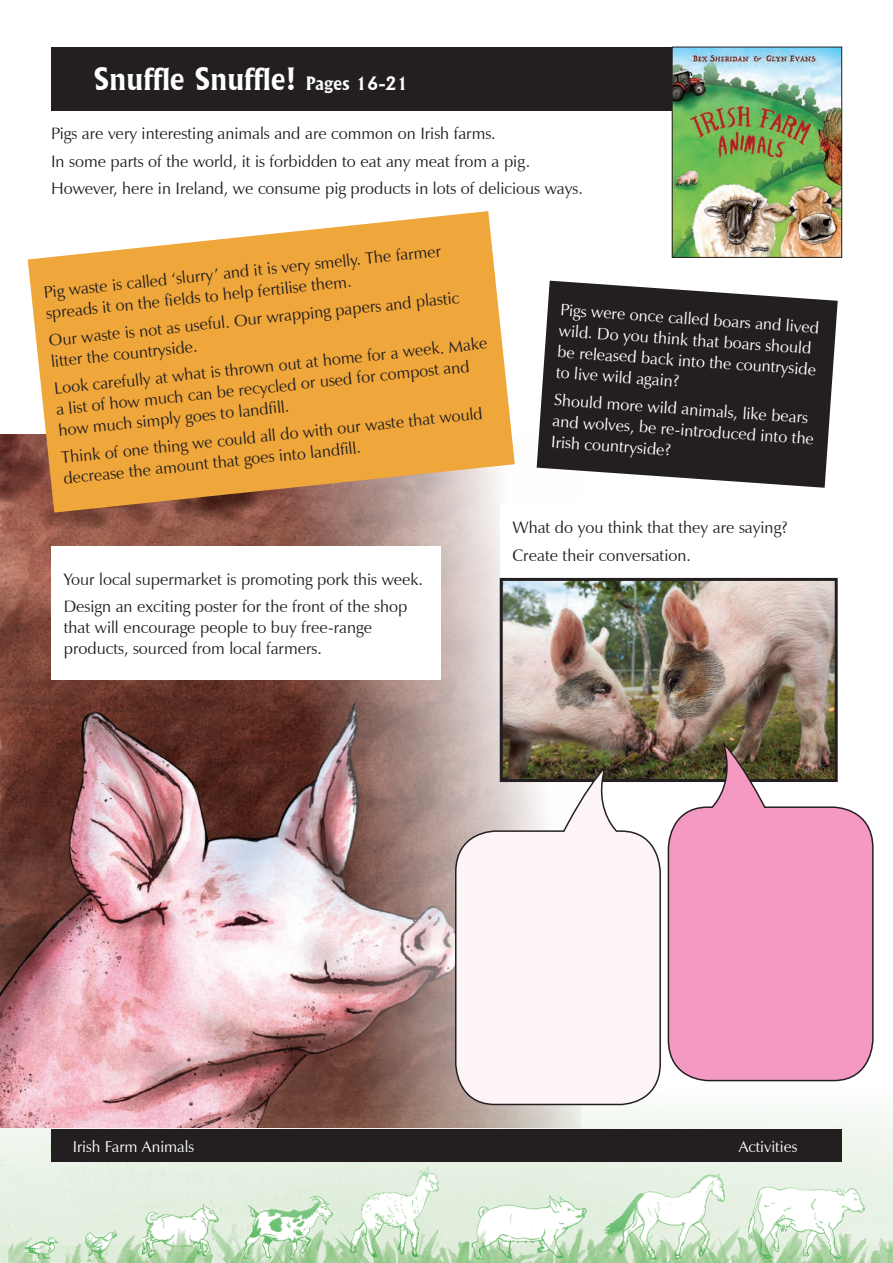
<style>
.page{position:relative;width:893px;height:1263px;background:#fff}
.page>*{position:absolute;margin:0;border:0;box-sizing:border-box;transform-origin:0 0}
.Activity_Name{font:700 30px "Flareserif 821 BT";color:#fff}
.Body_Text_Update{font:16.5px/21px "Zapf Humanist 601 BT";color:#231f20}
.Body_Text_Update-2{font:16.5px/21px "Zapf Humanist 601 BT";color:#fff}
.t1{font:15.75px "Zapf Humanist 601 BT";color:#fff}
.s1{font-size:18px}
</style>
<div class="page">
<img style="left:0;top:1106px;width:893px;height:157px">
<div style="left:51px;top:1129px;width:791px;height:33px;background:#231f20"></div>
<img style="left:0;top:434px;width:580px;height:694px">
<div style="left:51px;top:47px;width:791px;height:64px;background:#231f20"></div>
<img style="left:674px;top:49px;width:166px;height:207px">
<div style="left:672px;top:47px;width:170px;height:211px;border:1px solid #231f20"></div>
<svg style="left:537px;top:281px;width:301px;height:207px;background:#403c3d"></svg>
<svg style="left:28px;top:211px;width:487px;height:302px;background:#eaad55"></svg>
<div style="left:500px;top:503px;width:331px;height:75px;background:#fff"></div>
<div style="left:51px;top:547px;width:389px;height:133px;background:#fff"></div>
<img style="left:504px;top:582px;width:330px;height:196px">
<div style="left:500px;top:578px;width:338px;height:204px;border:3px solid #231f20"></div>
<svg style="left:454px;top:765px;width:208px;height:341px"></svg>
<svg style="left:667px;top:741px;width:207px;height:341px;background:#e199b7"></svg>
<p class="Activity_Name" style="left:94px;top:60px;width:316px">Snuffle Snuffle! <span class="s1">Pages 16-21</span></p>
<p class="Body_Text_Update" style="left:51px;top:123px;width:446px">Pigs are very interesting animals and are common on Irish farms.</p>
<p class="Body_Text_Update" style="left:51px;top:150px;width:481px">In some parts of the world, it is forbidden to eat any meat from a pig.</p>
<p class="Body_Text_Update" style="left:51px;top:178px;width:533px">However, here in Ireland, we consume pig products in lots of delicious ways.</p>
<p class="Body_Text_Update" style="left:43px;top:282px;width:401px;rotate:-6deg">Pig waste is called ‘slurry’ and it is very smelly. The farmer spreads it on the fields to help fertilise them.</p>
<p class="Body_Text_Update" style="left:48px;top:330px;width:414px;rotate:-6deg">Our waste is not as useful. Our wrapping papers and plastic litter the countryside.</p>
<p class="Body_Text_Update" style="left:53px;top:378px;width:437px;rotate:-6deg">Look carefully at what is thrown out at home for a week. Make a list of how much can be recycled or used for compost and how much simply goes to landfill.</p>
<p class="Body_Text_Update" style="left:60px;top:447px;width:425px;rotate:-6deg">Think of one thing we could all do with our waste that would decrease the amount that goes into landfill.</p>
<p class="Body_Text_Update" style="left:64px;top:569px;width:361px">Your local supermarket is promoting pork this week.</p>
<p class="Body_Text_Update" style="left:64px;top:596px;width:345px">Design an exciting poster for the front of the shop that will encourage people to buy free-range products, sourced from local farmers.</p>
<p class="Body_Text_Update-2" style="left:561px;top:299px;width:261px;rotate:4deg">Pigs were once called boars and lived wild. Do you think that boars should be released back into the countryside to live wild again?</p>
<p class="Body_Text_Update-2" style="left:555px;top:389px;width:263px;rotate:4deg">Should more wild animals, like bears and wolves, be re-introduced into the<br>Irish countryside?</p>
<p class="Body_Text_Update" style="left:512px;top:517px;width:277px">What do you think that they are saying?</p>
<p class="Body_Text_Update" style="left:512px;top:544px;width:180px">Create their conversation.</p>
<p class="t1" style="left:73px;top:1136px;width:123px">Irish Farm Animals</p>
<p class="t1" style="left:739px;top:1136px;width:60px">Activities</p>
</div>
